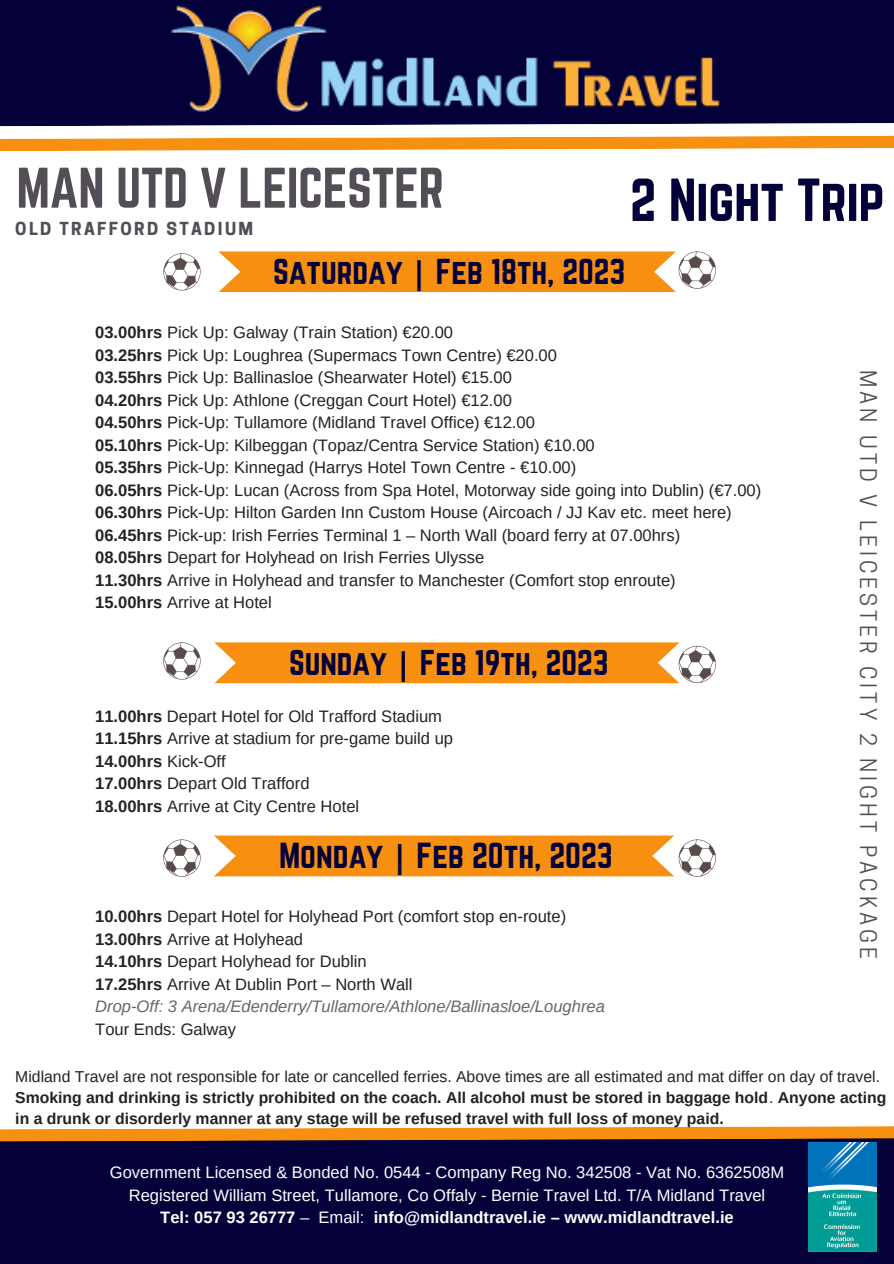
<style>
.page{position:relative;width:894px;height:1264px;background:#fff}
.page>*{position:absolute;margin:0;border:0;box-sizing:border-box;transform-origin:0 0}
.t1{font:52.95px "Norwester";letter-spacing:-.01em;color:#040039}
.t2{font:49.95px "Norwester";letter-spacing:-.01em;color:#534d56}
.t3{font:31.65px "Norwester";color:#040039}
.t4{font:31.5px "Norwester";color:#040039}
.t5{font:31.35px "Norwester";color:#040039}
.t6{font:21.45px "Cooper Hewitt";letter-spacing:.19em;color:#534d56}
.t7{font:700 16.8px "Cooper Hewitt";letter-spacing:.14em;color:#534d56}
.t8{font:16.5px/22.5px "Arimo";color:#222}
.t9{font:16.5px/22.5px "Arimo";color:#fff;text-align:center}
.t10{font:700 15.75px/21.5px "Arimo";color:#222}
.s1{font-family:"Noto Sans";font-weight:700}
.s2{font-weight:700}
.s3{font-style:italic;color:#666}
.s4{font-weight:400}
</style>
<div class="page">
<div style="left:0;top:0;width:893px;height:127px;background:#040039"></div>
<svg style="left:0;top:135px;width:893px;height:16px;background:#f8a33c"></svg>
<div style="left:0;top:1142px;width:893px;height:121px;background:#040039"></div>
<svg style="left:0;top:1126px;width:893px;height:16px;background:#d88931"></svg>
<svg style="left:163px;top:253px;width:37px;height:37px"></svg>
<svg style="left:163px;top:642px;width:37px;height:37px"></svg>
<svg style="left:214px;top:642px;width:501px;height:41px;background:#f4992a"></svg>
<svg style="left:218px;top:251px;width:497px;height:41px;background:#f49a2c"></svg>
<svg style="left:163px;top:839px;width:37px;height:37px"></svg>
<svg style="left:214px;top:835px;width:501px;height:41px;background:#f49b2d"></svg>
<img style="left:169px;top:2px;width:550px;height:135px">
<img style="left:807px;top:1142px;width:69px;height:109px">
<h2 class="t2" style="left:16px;top:158px;width:429px">MAN UTD V LEICESTER</h2>
<p class="t7" style="left:15px;top:223px;width:239px">OLD TRAFFORD STADIUM</p>
<h1 class="t1" style="left:629px;top:168px;width:256px">2 Night Trip</h1>
<h3 class="t4" style="left:273px;top:252px;width:354px">Saturday <span class="s1">|</span> Feb 18th, 2023</h3>
<p class="t8" style="left:95px;top:321px;width:667px"><span class="s2">03.00hrs</span> Pick Up: Galway (Train Station) €20.00<br><span class="s2">03.25hrs</span> Pick Up: Loughrea (Supermacs Town Centre) €20.00<br><span class="s2">03.55hrs</span> Pick Up: Ballinasloe (Shearwater Hotel) €15.00<br><span class="s2">04.20hrs</span> Pick Up: Athlone (Creggan Court Hotel) €12.00<br><span class="s2">04.50hrs</span> Pick-Up: Tullamore (Midland Travel Office) €12.00<br><span class="s2">05.10hrs</span> Pick-Up: Kilbeggan (Topaz/Centra Service Station) €10.00<br><span class="s2">05.35hrs</span> Pick-Up: Kinnegad (Harrys Hotel Town Centre - €10.00)<br><span class="s2">06.05hrs</span> Pick-Up: Lucan (Across from Spa Hotel, Motorway side going into Dublin) (€7.00)<br><span class="s2">06.30hrs</span> Pick-Up: Hilton Garden Inn Custom House (Aircoach / JJ Kav etc. meet here)<br><span class="s2">06.45hrs</span> Pick-up: Irish Ferries Terminal 1 – North Wall (board ferry at 07.00hrs)<br><span class="s2">08.05hrs</span> Depart for Holyhead on Irish Ferries Ulysse<br><span class="s2">11.30hrs</span> Arrive in Holyhead and transfer to Manchester (Comfort stop enroute)<br><span class="s2">15.00hrs</span> Arrive at Hotel</p>
<h3 class="t6" style="left:875px;top:370px;width:591px;rotate:90deg">MAN UTD V LEICESTER CITY 2 NIGHT PACKAGE</h3>
<h3 class="t5" style="left:289px;top:643px;width:321px">Sunday <span class="s1">|</span> Feb 19th, 2023</h3>
<p class="t8" style="left:95px;top:705px;width:359px"><span class="s2">11.00hrs</span> Depart Hotel for Old Trafford Stadium <span class="s2">11.15hrs</span> Arrive at stadium for pre-game build up <span class="s2">14.00hrs</span> Kick-Off<br><span class="s2">17.00hrs</span> Depart Old Trafford<br><span class="s2">18.00hrs</span> Arrive at City Centre Hotel</p>
<h3 class="t3" style="left:279px;top:836px;width:335px">Monday <span class="s1">|</span> Feb 20th, 2023</h3>
<p class="t8" style="left:95px;top:905px;width:511px"><span class="s2">10.00hrs</span> Depart Hotel for Holyhead Port (comfort stop en-route)<br><span class="s2">13.00hrs</span> Arrive at Holyhead<br><span class="s2">14.10hrs</span> Depart Holyhead for Dublin<br><span class="s2">17.25hrs</span> Arrive At Dublin Port – North Wall<br><span class="s3">Drop-Off: 3 Arena/Edenderry/Tullamore/Athlone/Ballinasloe/Loughrea</span></p>
<p class="t8" style="left:95px;top:1017px;width:142px">Tour Ends: Galway</p>
<p class="t10" style="left:15px;top:1065px;width:872px"><span class="s4">Midland Travel are not responsible for late or cancelled ferries. Above times are all estimated and mat differ on day of travel.<br></span>Smoking and drinking is strictly prohibited on the coach. All alcohol must be stored in baggage hold<span class="s4">.</span> Anyone acting in a drunk or disorderly manner at any stage will be refused travel with full loss of money paid.</p>
<p class="t9" style="left:110px;top:1161px;width:675px">Government Licensed &amp; Bonded No. 0544 - Company Reg No. 342508 - Vat No. 6362508M<br>Registered William Street, Tullamore, Co Offaly - Bernie Travel Ltd. T/A Midland Travel<br><span class="s2">Tel: 057 93 26777</span> – Email: <span class="s2">info@midlandtravel.ie – www.midlandtravel.ie</span></p>
</div>
